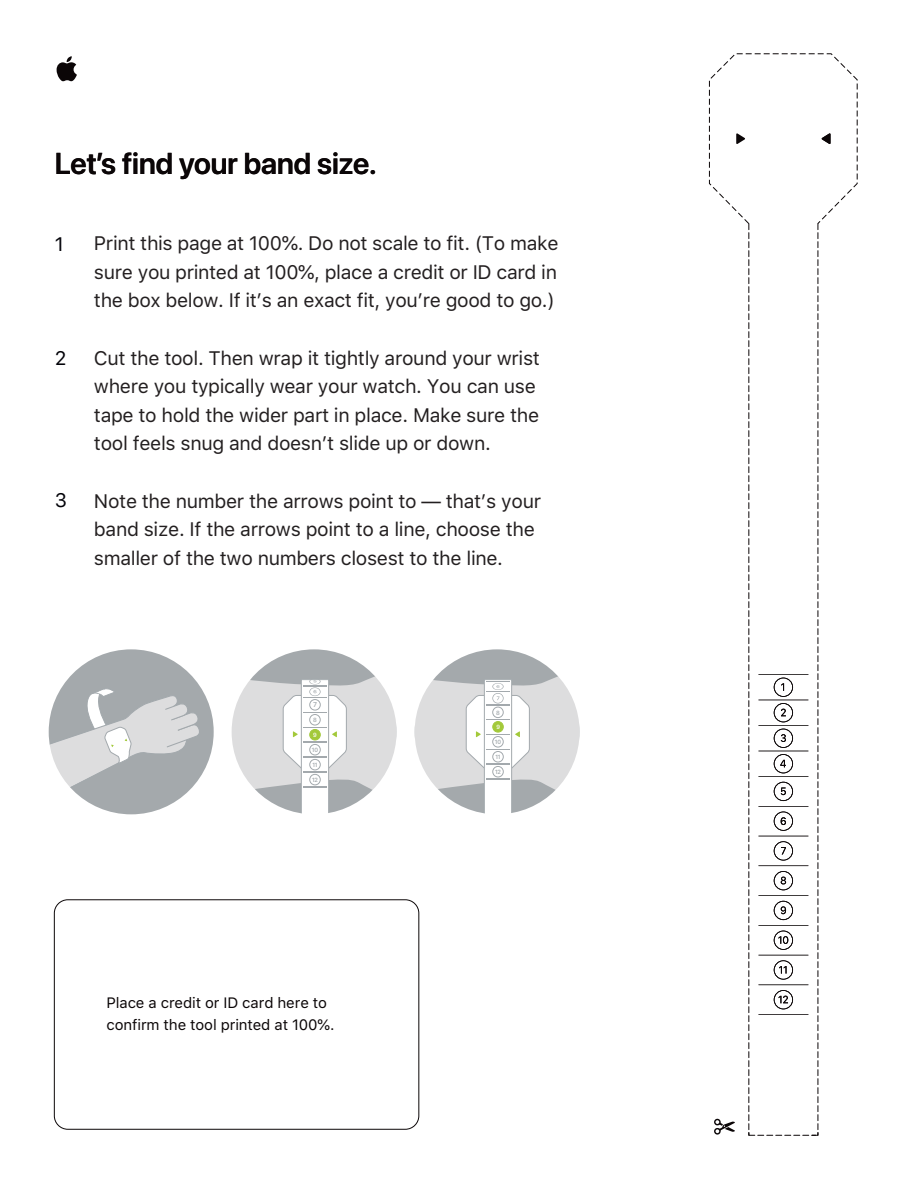
<style>
.page{position:relative;width:918px;height:1188px;background:#fff}
.page>*{position:absolute;margin:0;border:0;box-sizing:border-box;transform-origin:0 0}
.t1{font:600 30px "SF Pro Display";color:#0b0607}
.t2{font:19.5px/28.5px "SF Pro Text";letter-spacing:-.02em;color:#231f20}
.t3{font:19.5px "SF Pro Text";color:#020208}
.t4{font:15px/22.5px "SF Pro Text";letter-spacing:-.01em;color:#0b0607}
.t5{font:500 7.35px "SF Compact Display";color:#a3a9ad}
.t6{font:500 6.3px "SF Compact Display";letter-spacing:-.005em;color:#a3a9ad}
.t7{font:500 6.3px "SF Compact Display";color:#fff}
</style>
<div class="page">
<div style="left:54px;top:899px;width:365px;height:231px;border:1px solid #0b0607;border-radius:14px"></div>
<svg style="left:57px;top:56px;width:20px;height:25px"></svg>
<svg style="left:709px;top:53px;width:149px;height:1083px"></svg>
<svg style="left:261px;top:652px;width:106px;height:17px;fill:#a4a9ac"></svg>
<svg style="left:232px;top:669px;width:165px;height:145px"></svg>
<svg style="left:61px;top:649px;width:153px;height:165px;fill:#a4a9ac"></svg>
<svg style="left:49px;top:688px;width:152px;height:110px"></svg>
<svg style="left:444px;top:652px;width:106px;height:17px;fill:#a4a9ac"></svg>
<svg style="left:415px;top:669px;width:165px;height:145px"></svg>
<h1 class="t1" style="left:55px;top:146px;width:323px">Let’s find your band size.</h1>
<p class="t3" style="left:55px;top:232px;width:11px">1</p>
<p class="t3" style="left:55px;top:347px;width:13px">2</p>
<p class="t3" style="left:55px;top:489px;width:14px">3</p>
<p class="t2" style="left:94px;top:229px;width:466px;text-align:justify">Print this page at 100%. Do not scale to fit. (To make sure you printed at 100%, place a credit or ID card in the box below. If it’s an exact fit, you’re good to go.)</p>
<p class="t2" style="left:94px;top:344px;width:448px">Cut the tool. Then wrap it tightly around your wrist where you typically wear your watch. You can use tape to hold the wider part in place. Make sure the tool feels snug and doesn’t slide up or down.</p>
<p class="t2" style="left:94px;top:487px;width:449px">Note the number the arrows point to — that’s your band size. If the arrows point to a line, choose the smaller of the two numbers closest to the line.</p>
<p class="t5" style="left:313px;top:700px;width:5px">7</p>
<p class="t6" style="left:313px;top:716px;width:5px">8</p>
<p class="t7" style="left:313px;top:731px;width:5px">9</p>
<p class="t6" style="left:312px;top:746px;width:8px">10</p>
<p class="t6" style="left:312px;top:761px;width:7px">11</p>
<p class="t6" style="left:312px;top:776px;width:7px">12</p>
<p class="t6" style="left:496px;top:709px;width:5px">8</p>
<p class="t7" style="left:496px;top:723px;width:5px">9</p>
<p class="t6" style="left:495px;top:738px;width:8px">10</p>
<p class="t6" style="left:495px;top:753px;width:7px">11</p>
<p class="t6" style="left:495px;top:768px;width:7px">12</p>
<p class="t4" style="left:107px;top:991px;width:230px">Place a credit or ID card here to confirm the tool printed at 100%.</p>
</div>
